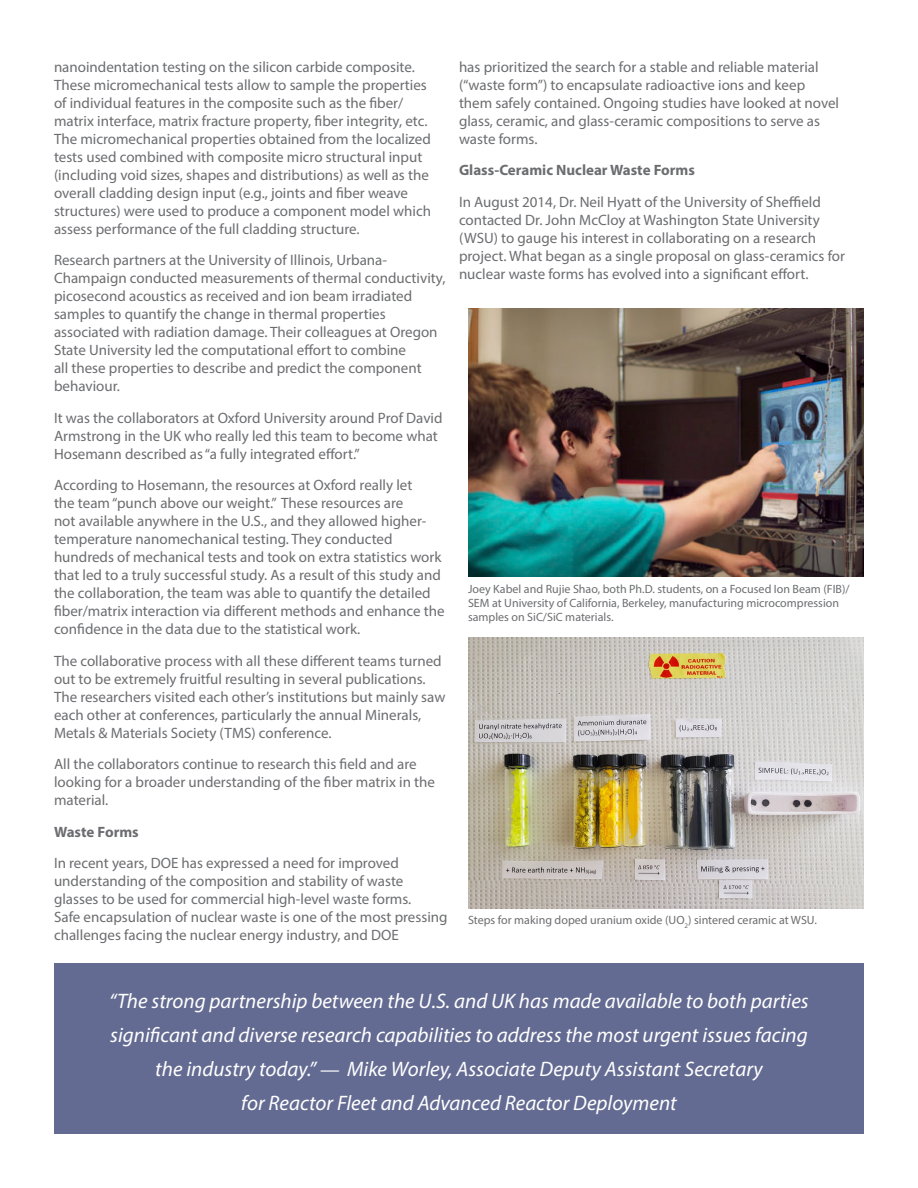
<style>
.page{position:relative;width:918px;height:1188px;background:#fff}
.page>*{position:absolute;margin:0;border:0;box-sizing:border-box;transform-origin:0 0}
.t1{font:italic 21px "Myriad Pro";color:#fff}
.t2{font:15px/18px "Myriad Pro";color:#6c6d70}
.t3{font:700 15px "Myriad Pro";color:#6c6d70}
.t4{font:12px/14.4px "Myriad Pro";color:#6c6d70}
.s1{font-size:19.5px}
</style>
<div class="page">
<img style="left:468px;top:309px;width:396px;height:268px">
<div style="left:54px;top:963px;width:810px;height:171px;background:#646b92"></div>
<img style="left:468px;top:638px;width:396px;height:270px">
<p class="t2" style="left:54px;top:57px;width:379px">nanoindentation testing on the silicon carbide composite.<br>These micromechanical tests allow to sample the properties of individual features in the composite such as the fiber/ matrix interface, matrix fracture property, fiber integrity, etc.<br>The micromechanical properties obtained from the localized tests used combined with composite micro structural input (including void sizes, shapes and distributions) as well as the overall cladding design input (e.g., joints and fiber weave structures) were used to produce a component model which assess performance of the full cladding structure.</p>
<p class="t2" style="left:54px;top:251px;width:393px">Research partners at the University of Illinois, Urbana-Champaign conducted measurements of thermal conductivity, picosecond acoustics as received and ion beam irradiated samples to quantify the change in thermal properties associated with radiation damage. Their colleagues at Oregon State University led the computational effort to combine<br>all these properties to describe and predict the component behaviour.</p>
<p class="t2" style="left:54px;top:408px;width:390px">It was the collaborators at Oxford University around Prof David<br>Armstrong in the UK who really led this team to become what<br>Hosemann described as “a fully integrated effort.”</p>
<p class="t2" style="left:54px;top:476px;width:392px">According to Hosemann, the resources at Oxford really let<br>the team “punch above our weight.” These resources are<br>not available anywhere in the U.S., and they allowed higher&shy;temperature nanomechanical testing. They conducted hundreds of mechanical tests and took on extra statistics work that led to a truly successful study. As a result of this study and the collaboration, the team was able to quantify the detailed fiber/matrix interaction via different methods and enhance the confidence in the data due to the statistical work.</p>
<p class="t2" style="left:54px;top:651px;width:393px">The collaborative process with all these different teams turned out to be extremely fruitful resulting in several publications.<br>The researchers visited each other’s institutions but mainly saw each other at conferences, particularly the annual Minerals, Metals &amp; Materials Society (TMS) conference.</p>
<p class="t2" style="left:54px;top:755px;width:383px">All the collaborators continue to research this field and are looking for a broader understanding of the fiber matrix in the material.</p>
<p class="t3" style="left:54px;top:822px;width:86px">Waste Forms</p>
<p class="t2" style="left:54px;top:854px;width:395px">In recent years, DOE has expressed a need for improved understanding of the composition and stability of waste glasses to be used for commercial high-level waste forms.<br>Safe encapsulation of nuclear waste is one of the most pressing challenges facing the nuclear energy industry, and DOE</p>
<p class="t2" style="left:459px;top:57px;width:382px">has prioritized the search for a stable and reliable material (“waste form”) to encapsulate radioactive ions and keep them safely contained. Ongoing studies have looked at novel glass, ceramic, and glass-ceramic compositions to serve as waste forms.</p>
<p class="t3" style="left:459px;top:160px;width:237px">Glass-Ceramic Nuclear Waste Forms</p>
<p class="t2" style="left:459px;top:192px;width:388px">In August 2014, Dr. Neil Hyatt of the University of Sheffield contacted Dr. John McCloy at Washington State University (WSU) to gauge his interest in collaborating on a research project. What began as a single proposal on glass-ceramics for nuclear waste forms has evolved into a significant effort.</p>
<p class="t4" style="left:468px;top:581px;width:383px">Joey Kabel and Rujie Shao, both Ph.D. students, on a Focused Ion Beam (FIB)/<br>SEM at University of California, Berkeley, manufacturing microcompression samples on SiC/SiC materials.</p>
<p class="t4" style="left:468px;top:912px;width:350px">Steps for making doped uranium oxide (UO<sub>2</sub>) sintered ceramic at WSU.</p>
<p class="t1" style="left:109px;top:988px;width:701px">“The strong partnership between the U.S. and UK has made available to both parties</p>
<p class="t1" style="left:110px;top:1022px;width:699px">significant and diverse research capabilities to address the most urgent issues facing</p>
<p class="t1" style="left:155px;top:1056px;width:609px">the industry today.” <span class="s1">—</span> Mike Worley, Associate Deputy Assistant Secretary</p>
<p class="t1" style="left:241px;top:1090px;width:437px">for Reactor Fleet and Advanced Reactor Deployment</p>
</div>
